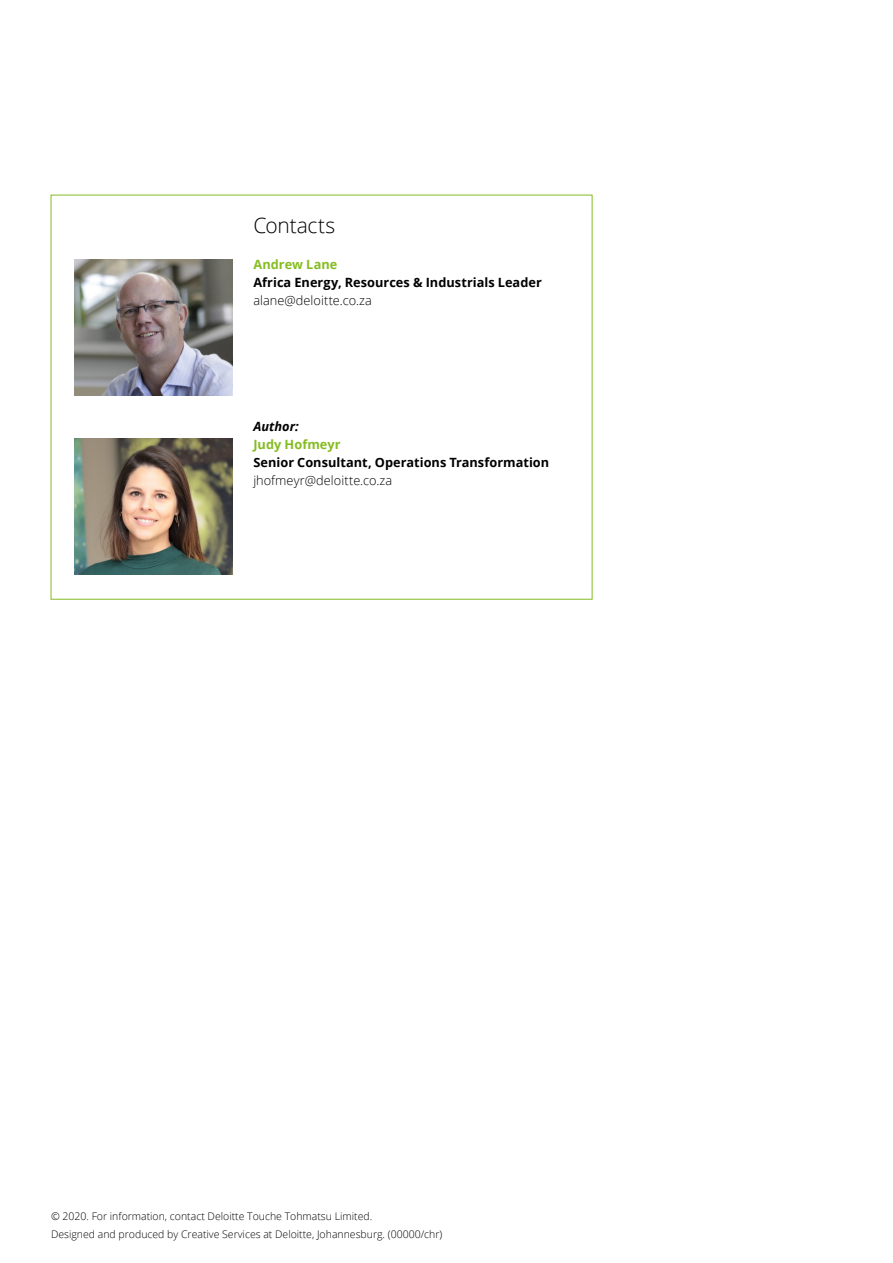
<style>
.page{position:relative;width:893px;height:1263px;background:#fff}
.page>*{position:absolute;margin:0;border:0;box-sizing:border-box;transform-origin:0 0}
.t1{font:300 21px "Open Sans";letter-spacing:-.015em;color:#000}
.t2{font:700 12.75px "Open Sans";color:#000}
.t3{font:300 12.75px "Open Sans";letter-spacing:.005em;color:#000}
.t4{font:700 12.75px "Open Sans";letter-spacing:.005em;color:#85bc22}
.t5{font:italic 700 12.75px "Open Sans";color:#000}
.t6{font:300 10.5px/17.7px "Open Sans";color:#000}
</style>
<div class="page">
<img style="left:74px;top:260px;width:159px;height:136px">
<img style="left:74px;top:438px;width:159px;height:136px">
<h1 class="t1" style="left:253px;top:211px;width:83px">Contacts</h1>
<p class="t4" style="left:253px;top:255px;width:85px">Andrew Lane</p>
<p class="t2" style="left:253px;top:273px;width:290px">Africa Energy, Resources &amp; Industrials Leader</p>
<p class="t3" style="left:253px;top:291px;width:120px">alane@deloitte.co.za</p>
<p class="t5" style="left:253px;top:417px;width:47px">Author:</p>
<p class="t4" style="left:253px;top:435px;width:89px">Judy Hofmeyr</p>
<p class="t2" style="left:253px;top:453px;width:297px">Senior Consultant, Operations Transformation</p>
<p class="t3" style="left:253px;top:471px;width:140px">jhofmeyr@deloitte.co.za</p>
<p class="t6" style="left:51px;top:1207px;width:393px">© 2020. For information, contact Deloitte Touche Tohmatsu Limited.<br>Designed and produced by Creative Services at Deloitte, Johannesburg. (00000/chr)</p>
</div>
